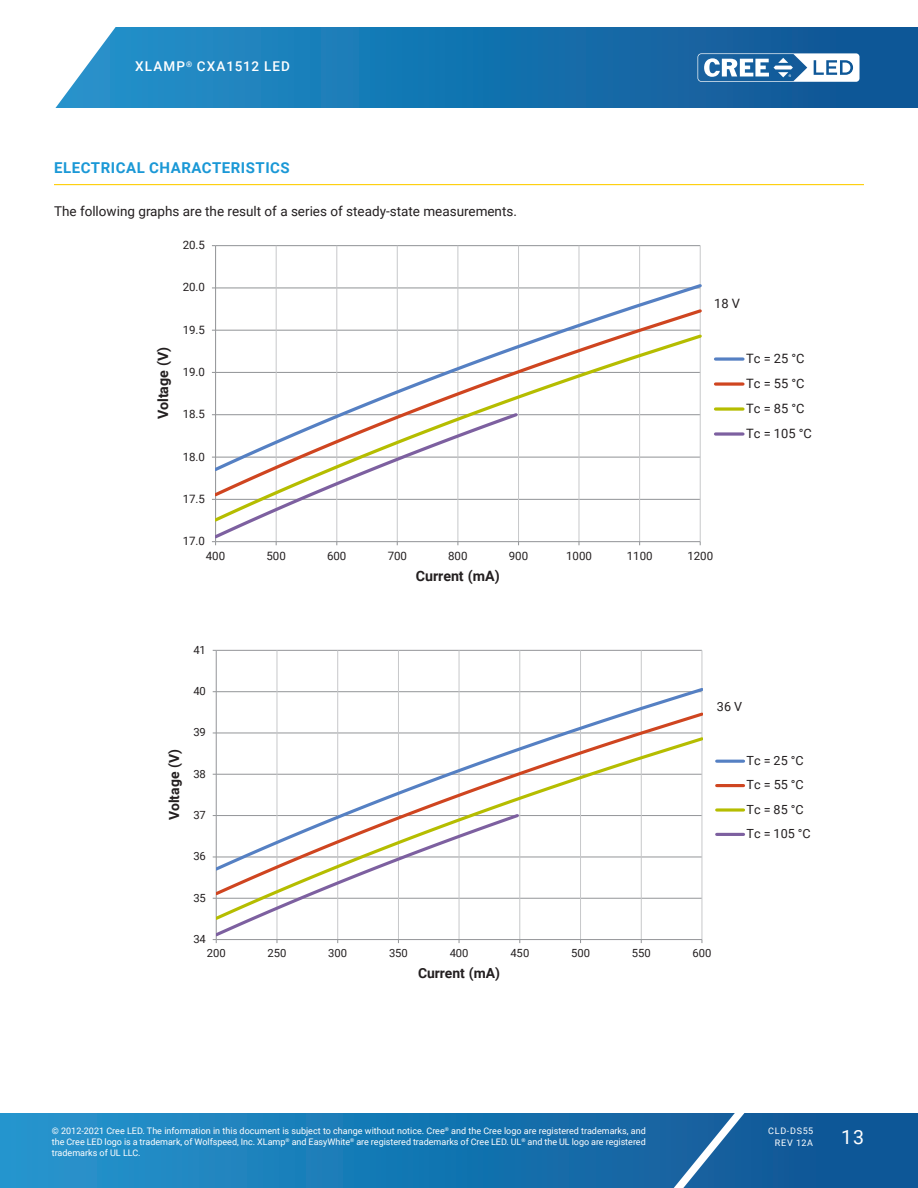
<style>
.page{position:relative;width:918px;height:1188px;background:#fff}
.page>*{position:absolute;margin:0;border:0;box-sizing:border-box;transform-origin:0 0}
.t1{font:19.5px "Roboto";color:#fff}
.t2{font:700 15px "Roboto";letter-spacing:.035em;color:#1a98d6}
.t3{font:700 14.25px "Roboto";letter-spacing:-.005em;color:#231f20}
.t4{font:700 13.95px "Roboto";letter-spacing:-.005em;color:#231f20}
.t5{font:13.5px "Roboto";color:#231f20}
.t6{font:500 13.5px "Roboto";letter-spacing:.085em;color:#fff}
.t7{font:12.9px/25px "Roboto";color:#231f20}
.t8{font:12.6px/24.5px "Roboto";color:#231f20}
.t9{font:11.55px "Roboto";letter-spacing:-.01em;color:#231f20}
.t10{font:11.25px "Roboto";letter-spacing:-.01em;color:#231f20}
.t11{font:9px/10.8px "Roboto";color:#fff;text-align:justify}
.t12{font:9px/12px "Roboto";letter-spacing:.085em;color:#fff;text-align:right}
</style>
<div class="page">
<svg style="left:0;top:1113px;width:918px;height:75px;background:#1876b2"></svg>
<svg style="left:644px;top:1113px;width:117px;height:75px;background:#296da6"></svg>
<svg style="left:55px;top:27px;width:863px;height:81px;background:#2078b2"></svg>
<svg style="left:698px;top:53px;width:162px;height:29px"></svg>
<hr style="left:54px;top:184px;width:810px;height:1px;background:#fece08">
<hr style="left:216px;top:245px;width:484px;height:1px;background:#989a9d">
<hr style="left:276px;top:246px;width:1px;height:296px;background:#c7c8ca">
<hr style="left:337px;top:246px;width:1px;height:296px;background:#c7c8ca">
<hr style="left:397px;top:246px;width:1px;height:296px;background:#c7c8ca">
<hr style="left:458px;top:246px;width:1px;height:296px;background:#c7c8ca">
<hr style="left:518px;top:246px;width:1px;height:296px;background:#c7c8ca">
<hr style="left:579px;top:246px;width:1px;height:296px;background:#c7c8ca">
<hr style="left:639px;top:246px;width:1px;height:296px;background:#c7c8ca">
<hr style="left:700px;top:246px;width:1px;height:296px;background:#c7c8ca">
<hr style="left:215px;top:246px;width:1px;height:296px;background:#989a9d">
<hr style="left:216px;top:541px;width:484px;height:1px;background:#989a9d">
<svg style="left:216px;top:282px;width:485px;height:25px"></svg>
<svg style="left:216px;top:307px;width:485px;height:25px"></svg>
<svg style="left:216px;top:332px;width:485px;height:192px"></svg>
<svg style="left:212px;top:411px;width:308px;height:134px"></svg>
<svg style="left:716px;top:357px;width:27px;height:4px"></svg>
<svg style="left:716px;top:382px;width:27px;height:4px"></svg>
<svg style="left:716px;top:407px;width:27px;height:4px"></svg>
<svg style="left:716px;top:432px;width:27px;height:4px"></svg>
<hr style="left:216px;top:650px;width:486px;height:1px;background:#989a9d">
<hr style="left:277px;top:650px;width:1px;height:290px;background:#c7c8ca">
<hr style="left:337px;top:650px;width:1px;height:290px;background:#c7c8ca">
<hr style="left:398px;top:650px;width:1px;height:290px;background:#c7c8ca">
<hr style="left:459px;top:650px;width:1px;height:290px;background:#c7c8ca">
<hr style="left:520px;top:650px;width:1px;height:290px;background:#c7c8ca">
<hr style="left:580px;top:650px;width:1px;height:290px;background:#c7c8ca">
<hr style="left:641px;top:650px;width:1px;height:290px;background:#c7c8ca">
<hr style="left:702px;top:650px;width:1px;height:290px;background:#c7c8ca">
<hr style="left:216px;top:650px;width:1px;height:290px;background:#989a9d">
<hr style="left:216px;top:939px;width:486px;height:1px;background:#989a9d">
<svg style="left:216px;top:686px;width:487px;height:24px"></svg>
<svg style="left:216px;top:710px;width:487px;height:25px"></svg>
<svg style="left:216px;top:735px;width:487px;height:188px"></svg>
<svg style="left:213px;top:812px;width:308px;height:131px"></svg>
<hr style="left:717px;top:760px;width:27px;height:3px;background:#5580c3">
<hr style="left:717px;top:784px;width:27px;height:3px;background:#cf4520">
<svg style="left:717px;top:808px;width:27px;height:4px"></svg>
<hr style="left:717px;top:833px;width:27px;height:3px;background:#7d60a0">
<h3 class="t6" style="left:135px;top:57px;width:156px">XLAMP<sup>®</sup> CXA1512 LED</h3>
<h2 class="t2" style="left:54px;top:157px;width:237px">ELECTRICAL CHARACTERISTICS</h2>
<h3 class="t5" style="left:54px;top:202px;width:465px">The following graphs are the result of a series of steady-state measurements.</h3>
<p class="t9" style="left:183px;top:237px;width:24px">20.5</p>
<p class="t9" style="left:183px;top:279px;width:24px">20.0</p>
<h3 class="t3" style="left:153px;top:419px;width:74px;rotate:-90deg">Voltage (V)</h3>
<p class="t9" style="left:183px;top:321px;width:24px">19.5</p>
<p class="t9" style="left:183px;top:364px;width:24px">19.0</p>
<p class="t9" style="left:183px;top:406px;width:24px">18.5</p>
<p class="t9" style="left:183px;top:448px;width:24px">18.0</p>
<h3 class="t7" style="left:714px;top:290px;width:27px">18 V</h3>
<h3 class="t7" style="left:746px;top:345px;width:67px">Tc = 25 °C<br>Tc = 55 °C<br>Tc = 85 °C<br>Tc = 105 °C</h3>
<p class="t9" style="left:183px;top:491px;width:24px">17.5</p>
<p class="t9" style="left:183px;top:533px;width:24px">17.0</p>
<p class="t9" style="left:206px;top:548px;width:21px">400</p>
<p class="t9" style="left:267px;top:548px;width:21px">500</p>
<p class="t9" style="left:327px;top:548px;width:21px">600</p>
<p class="t9" style="left:388px;top:548px;width:21px">700</p>
<p class="t9" style="left:448px;top:548px;width:21px">800</p>
<p class="t9" style="left:509px;top:548px;width:21px">900</p>
<p class="t9" style="left:566px;top:548px;width:27px">1000</p>
<p class="t9" style="left:627px;top:548px;width:27px">1100</p>
<p class="t9" style="left:687px;top:548px;width:27px">1200</p>
<h3 class="t3" style="left:416px;top:566px;width:85px">Current (mA)</h3>
<p class="t10" style="left:193px;top:642px;width:14px">41</p>
<p class="t10" style="left:193px;top:683px;width:14px">40</p>
<p class="t10" style="left:193px;top:724px;width:14px">39</p>
<h3 class="t8" style="left:717px;top:694px;width:27px">36 V</h3>
<h3 class="t4" style="left:164px;top:820px;width:72px;rotate:-90deg">Voltage (V)</h3>
<p class="t10" style="left:193px;top:766px;width:14px">38</p>
<p class="t10" style="left:193px;top:807px;width:14px">37</p>
<p class="t10" style="left:193px;top:848px;width:14px">36</p>
<p class="t10" style="left:193px;top:890px;width:14px">35</p>
<p class="t10" style="left:193px;top:931px;width:14px">34</p>
<p class="t10" style="left:207px;top:945px;width:20px">200</p>
<p class="t10" style="left:268px;top:945px;width:20px">250</p>
<p class="t10" style="left:328px;top:945px;width:20px">300</p>
<p class="t10" style="left:389px;top:945px;width:20px">350</p>
<p class="t10" style="left:450px;top:945px;width:20px">400</p>
<p class="t10" style="left:510px;top:945px;width:20px">450</p>
<p class="t10" style="left:571px;top:945px;width:20px">500</p>
<p class="t10" style="left:632px;top:945px;width:20px">550</p>
<p class="t10" style="left:693px;top:945px;width:20px">600</p>
<h3 class="t4" style="left:418px;top:963px;width:84px">Current (mA)</h3>
<h3 class="t8" style="left:746px;top:748px;width:66px">Tc = 25 °C<br>Tc = 55 °C<br>Tc = 85 °C<br>Tc = 105 °C</h3>
<p class="t11" style="left:52px;top:1125px;width:596px">© 2012-2021 Cree LED. The information in this document is subject to change without notice. Cree<sup>®</sup> and the Cree logo are registered trademarks, and the Cree LED logo is a trademark, of Wolfspeed, Inc. XLamp<sup>®</sup> and EasyWhite<sup>®</sup> are registered trademarks of Cree LED. UL<sup>®</sup> and the UL logo are registered trademarks of UL LLC.</p>
<p class="t12" style="left:768px;top:1124px;width:47px">CLD-DS55<br>REV 12A</p>
<h1 class="t1" style="left:841px;top:1123px;width:24px">13</h1>
</div>
